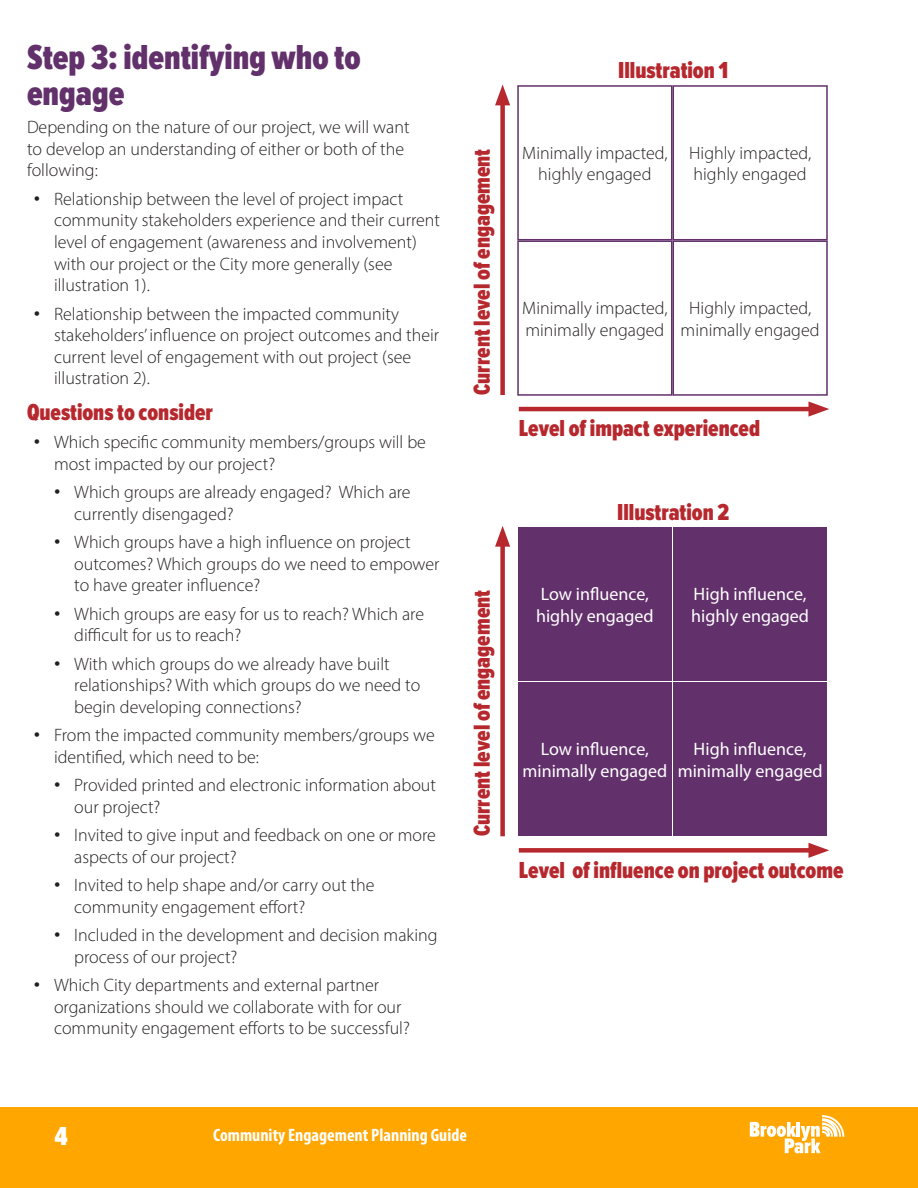
<style>
.page{position:relative;width:918px;height:1188px;background:#fff}
.page>*{position:absolute;margin:0;border:0;box-sizing:border-box;transform-origin:0 0}
.Body{font:900 36px/36px "Proxima Nova Ex Cn";color:#62306b}
.t1{font:900 27px "Proxima Nova Ex Cn";color:#fff}
.Body-2{font:900 24px "Proxima Nova Ex Cn";color:#b6282d}
.Body-3{font:300 18px/21.6px "Myriad Pro";color:#231f20}
.Cover_Masterhead{font:300 18px/21.6px "Myriad Pro";color:#231f20;text-align:center}
.Cover_Masterhead-2{font:18px/21.6px "Myriad Pro";color:#fff}
.t2{font:700 condensed 18px "Myriad Pro";color:#fff}
.s1{font-family:"Arial";font-weight:400}
</style>
<div class="page">
<div style="left:0;top:1107px;width:918px;height:81px;background:#ffa700"></div>
<svg style="left:750px;top:1115px;width:94px;height:38px"></svg>
<div style="left:517px;top:85px;width:156px;height:155px;border:2px solid #62306b"></div>
<div style="left:673px;top:85px;width:155px;height:155px;border:2px solid #62306b"></div>
<div style="left:517px;top:240px;width:156px;height:156px;border:2px solid #62306b"></div>
<div style="left:673px;top:240px;width:155px;height:156px;border:2px solid #62306b"></div>
<hr style="left:519px;top:407px;width:298px;height:4px;background:#b6282d">
<svg style="left:808px;top:401px;width:21px;height:16px"></svg>
<div style="left:500px;top:97px;width:5px;height:298px;background:#b6282d"></div>
<svg style="left:495px;top:85px;width:15px;height:20px"></svg>
<div style="left:518px;top:527px;width:154px;height:154px;background:#62306b"></div>
<div style="left:673px;top:527px;width:154px;height:154px;background:#62306b"></div>
<div style="left:518px;top:682px;width:154px;height:154px;background:#62306b"></div>
<div style="left:673px;top:682px;width:154px;height:154px;background:#62306b"></div>
<div style="left:519px;top:848px;width:298px;height:5px;background:#b6282d"></div>
<svg style="left:808px;top:843px;width:21px;height:15px"></svg>
<div style="left:500px;top:538px;width:5px;height:298px;background:#b6282d"></div>
<svg style="left:495px;top:526px;width:15px;height:21px"></svg>
<p class="Body" style="left:27px;top:40px;width:335px">Step 3: identifying who to engage</p>
<p class="Body-3" style="left:27px;top:116px;width:384px">Depending on the nature of our project, we will want to develop an understanding of either or both of the following:</p>
<p class="Body-3" style="left:54px;top:188px;width:388px;text-indent:-20px"><span class="s1">•</span> Relationship between the level of project impact community stakeholders experience and their current level of engagement (awareness and involvement) with our project or the City more generally (see illustration 1).</p>
<p class="Body-3" style="left:54px;top:303px;width:387px;text-indent:-20px"><span class="s1">•</span> Relationship between the impacted community stakeholders’ influence on project outcomes and their current level of engagement with out project (see illustration 2).</p>
<p class="Body-2" style="left:27px;top:399px;width:187px">Questions to consider</p>
<p class="Body-3" style="left:54px;top:431px;width:374px;text-indent:-20px"><span class="s1">•</span> Which specific community members/groups will be most impacted by our project?</p>
<p class="Body-3" style="left:74px;top:481px;width:338px;text-indent:-20px"><span class="s1">•</span> Which groups are already engaged? Which are currently disengaged?</p>
<p class="Body-3" style="left:74px;top:531px;width:367px;text-indent:-20px"><span class="s1">•</span> Which groups have a high influence on project outcomes? Which groups do we need to empower to have greater influence?</p>
<p class="Body-3" style="left:74px;top:603px;width:351px;text-indent:-20px"><span class="s1">•</span> Which groups are easy for us to reach? Which are difficult for us to reach?</p>
<p class="Body-3" style="left:74px;top:653px;width:348px;text-indent:-20px"><span class="s1">•</span> With which groups do we already have built relationships? With which groups do we need to begin developing connections?</p>
<p class="Body-3" style="left:54px;top:724px;width:382px;text-indent:-20px"><span class="s1">•</span> From the impacted community members/groups we identified, which need to be:</p>
<p class="Body-3" style="left:74px;top:774px;width:363px;text-indent:-20px"><span class="s1">•</span> Provided printed and electronic information about our project?</p>
<p class="Body-3" style="left:74px;top:824px;width:363px;text-indent:-20px"><span class="s1">•</span> Invited to give input and feedback on one or more aspects of our project?</p>
<p class="Body-3" style="left:74px;top:874px;width:302px;text-indent:-20px"><span class="s1">•</span> Invited to help shape and/or carry out the community engagement effort?</p>
<p class="Body-3" style="left:74px;top:924px;width:365px;text-indent:-20px"><span class="s1">•</span> Included in the development and decision making process of our project?</p>
<p class="Body-3" style="left:54px;top:974px;width:357px;text-indent:-20px"><span class="s1">•</span> Which City departments and external partner organizations should we collaborate with for our community engagement efforts to be successful?</p>
<p class="Body-2" style="left:618px;top:57px;width:112px">Illustration 1</p>
<p class="Body-2" style="left:469px;top:395px;width:248px;rotate:-90deg">Current level of engagement</p>
<p class="Cover_Masterhead" style="left:522px;top:142px;width:147px">Minimally impacted, highly engaged</p>
<p class="Cover_Masterhead" style="left:689px;top:142px;width:124px;text-align:left">Highly impacted, highly engaged</p>
<p class="Cover_Masterhead" style="left:522px;top:297px;width:147px;text-align:left">Minimally impacted, minimally engaged</p>
<p class="Cover_Masterhead" style="left:681px;top:297px;width:140px">Highly impacted, minimally engaged</p>
<p class="Body-2" style="left:519px;top:415px;width:243px">Level of impact experienced</p>
<p class="Body-2" style="left:617px;top:498px;width:114px">Illustration 2</p>
<p class="Body-2" style="left:469px;top:836px;width:248px;rotate:-90deg">Current level of engagement</p>
<p class="Cover_Masterhead-2" style="left:536px;top:583px;width:119px">Low influence, highly engaged</p>
<p class="Cover_Masterhead-2" style="left:691px;top:583px;width:119px">High influence, highly engaged</p>
<p class="Cover_Masterhead-2" style="left:522px;top:738px;width:146px;text-align:center">Low influence, minimally engaged</p>
<p class="Cover_Masterhead-2" style="left:678px;top:738px;width:146px;text-align:center">High influence, minimally engaged</p>
<p class="Body-2" style="left:519px;top:856px;width:326px">Level of influence on project outcome</p>
<h2 class="t1" style="left:55px;top:1121px;width:15px">4</h2>
<p class="t2" style="left:213px;top:1124px;width:256px">Community Engagement Planning Guide</p>
</div>
